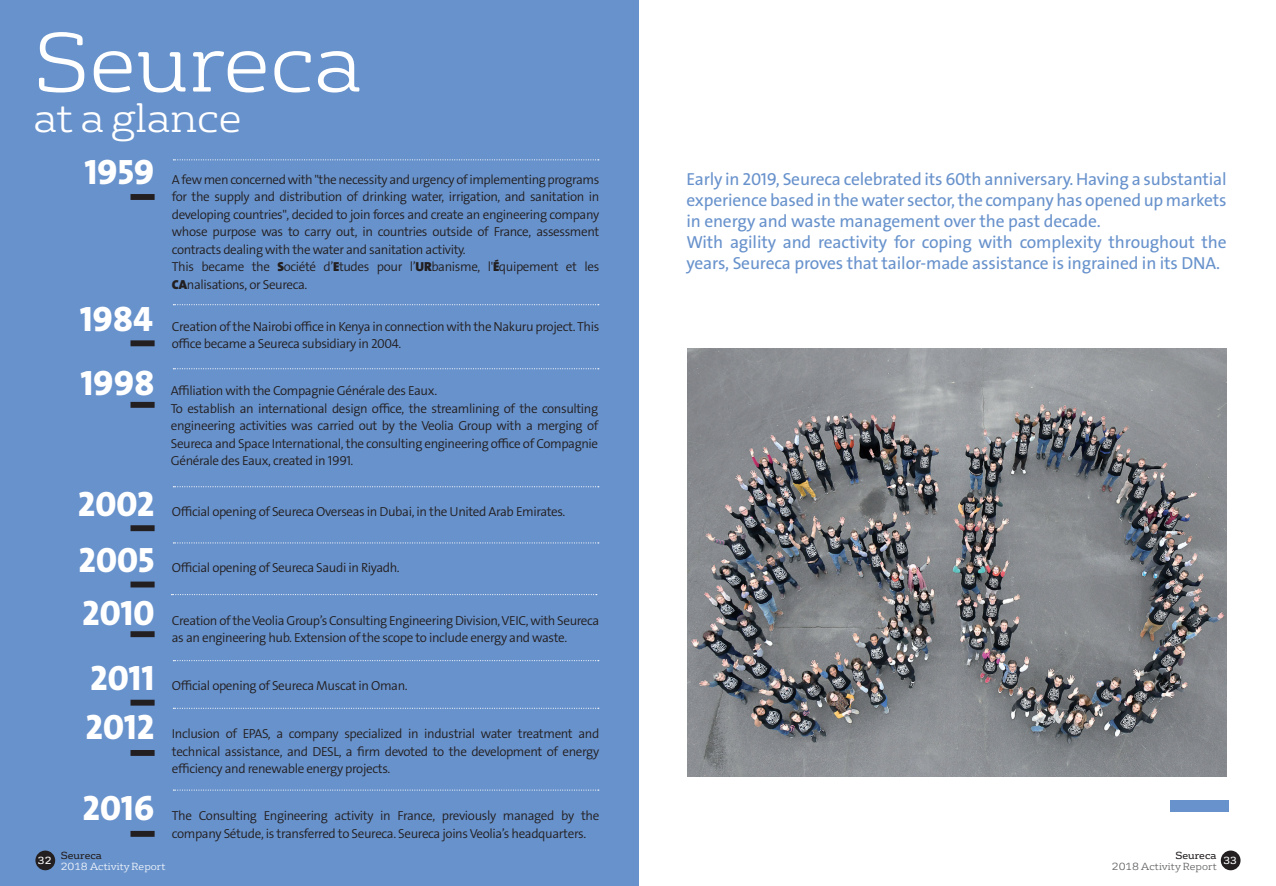
<style>
.page{position:relative;width:1276px;height:886px;background:#fff}
.page>*{position:absolute;margin:0;border:0;box-sizing:border-box;transform-origin:0 0}
.t1{font:300 81.25px "FS Rufus";color:#fff}
.t2{font:300 40px "FS Rufus";color:#fff}
.t3{font:35.5px "The Sans Veolia W8 Ex Bld";color:#fff}
.t4{font:17.5px/21px "The Sans Veolia W5 Pla";letter-spacing:-.01em;color:#6892cc}
.t5{font:13.12px/17.5px "The Sans Veolia W4 Se Lig";letter-spacing:-.03em;color:#231f20}
.t6{font:300 10px "FS Rufus";color:#57585a}
.t7{font:300 10px "FS Rufus";color:#fff}
.t8{font:10px "FS Rufus";color:#231f20}
.t9{font:10px "FS Rufus";color:#fff}
.s1{font-family:"The Sans Veolia W9 Blk"}
</style>
<div class="page">
<div style="left:1220px;top:850px;width:20px;height:20px;background:#231f20;border-radius:50%"></div>
<img style="left:687px;top:349px;width:539px;height:427px">
<div style="left:1170px;top:801px;width:58px;height:11px;background:#6892cc"></div>
<div style="left:0;top:0;width:638px;height:886px;background:#6892cc"></div>
<div style="left:130px;top:340px;width:25px;height:6px;background:#231f20"></div>
<svg style="left:173px;top:304px;width:426px;height:1px"></svg>
<div style="left:130px;top:194px;width:25px;height:6px;background:#231f20"></div>
<svg style="left:173px;top:159px;width:426px;height:1px"></svg>
<div style="left:130px;top:402px;width:25px;height:6px;background:#231f20"></div>
<svg style="left:173px;top:368px;width:426px;height:1px"></svg>
<div style="left:130px;top:525px;width:25px;height:6px;background:#231f20"></div>
<svg style="left:173px;top:486px;width:426px;height:1px"></svg>
<div style="left:130px;top:581px;width:25px;height:6px;background:#231f20"></div>
<svg style="left:173px;top:542px;width:426px;height:1px"></svg>
<div style="left:130px;top:700px;width:25px;height:5px;background:#231f20"></div>
<svg style="left:173px;top:660px;width:426px;height:1px"></svg>
<div style="left:130px;top:631px;width:25px;height:6px;background:#231f20"></div>
<svg style="left:171px;top:594px;width:426px;height:1px"></svg>
<div style="left:130px;top:750px;width:25px;height:6px;background:#231f20"></div>
<svg style="left:173px;top:708px;width:426px;height:1px"></svg>
<div style="left:130px;top:831px;width:25px;height:6px;background:#231f20"></div>
<svg style="left:173px;top:789px;width:426px;height:2px"></svg>
<div style="left:35px;top:850px;width:20px;height:20px;background:#231f20;border-radius:50%"></div>
<h1 class="t1" style="left:34px;top:-2px;width:329px">Seureca</h1>
<h2 class="t2" style="left:34px;top:86px;width:210px">at a glance</h2>
<h3 class="t3" style="left:84px;top:149px;width:72px">1959</h3>
<h3 class="t3" style="left:80px;top:295px;width:75px">1984</h3>
<h3 class="t3" style="left:80px;top:360px;width:76px">1998</h3>
<h3 class="t3" style="left:78px;top:481px;width:78px">2002</h3>
<p class="t5" style="left:172px;top:171px;width:429px">A few men concerned with "the necessity and urgency of implementing programs for the supply and distribution of drinking water, irrigation, and sanitation in developing countries", decided to join forces and create an engineering company whose purpose was to carry out, in countries outside of France, assessment contracts dealing with the water and sanitation activity.<br>This became the <span class="s1">S</span>ociété d’<span class="s1">E</span>tudes pour l’<span class="s1">Ur</span>banisme, l'<span class="s1">É</span>quipement et les <span class="s1">Ca</span>nalisations, or Seureca.</p>
<p class="t5" style="left:172px;top:317px;width:429px">Creation of the Nairobi office in Kenya in connection with the Nakuru project. This office became a Seureca subsidiary in 2004.</p>
<p class="t5" style="left:171px;top:382px;width:429px">Affiliation with the Compagnie Générale des Eaux.<br>To establish an international design office, the streamlining of the consulting engineering activities was carried out by the Veolia Group with a merging of Seureca and Space International, the consulting engineering office of Compagnie Générale des Eaux, created in 1991.</p>
<p class="t5" style="left:172px;top:503px;width:395px">Official opening of Seureca Overseas in Dubai, in the United Arab Emirates.</p>
<p class="t9" style="left:38px;top:852px;width:15px">32</p>
<h3 class="t3" style="left:78px;top:537px;width:78px">2005</h3>
<h3 class="t3" style="left:82px;top:590px;width:74px">2010</h3>
<h3 class="t3" style="left:90px;top:655px;width:66px">2011</h3>
<h3 class="t3" style="left:85px;top:704px;width:70px">2012</h3>
<h3 class="t3" style="left:83px;top:785px;width:73px">2016</h3>
<p class="t5" style="left:172px;top:559px;width:229px">Official opening of Seureca Saudi in Riyadh.</p>
<p class="t5" style="left:172px;top:611px;width:429px">Creation of the Veolia Group’s Consulting Engineering Division, VEIC, with Seureca as an engineering hub. Extension of the scope to include energy and waste.</p>
<p class="t5" style="left:172px;top:677px;width:237px">Official opening of Seureca Muscat in Oman.</p>
<p class="t5" style="left:172px;top:725px;width:429px;text-align:justify">Inclusion of EPAS, a company specialized in industrial water treatment and technical assistance, and DESL, a firm devoted to the development of energy efficiency and renewable energy projects.</p>
<p class="t5" style="left:172px;top:807px;width:429px">The Consulting Engineering activity in France, previously managed by the company Sétude, is transferred to Seureca. Seureca joins Veolia’s headquarters.</p>
<p class="t8" style="left:61px;top:847px;width:43px">Seureca</p>
<p class="t7" style="left:61px;top:859px;width:106px">2018 Activity Report</p>
<p class="t4" style="left:686px;top:169px;width:542px">Early in 2019, Seureca celebrated its 60th anniversary. H aving a substantial experience based in the water sector, the company has opened up markets in energy and waste management over the past decade.<br>With agility and reactivity for coping with complexity throughout the years, Seureca proves that tailor-made assistance is ingrained in its DNA.</p>
<p class="t8" style="left:1175px;top:847px;width:43px">Seureca</p>
<p class="t9" style="left:1223px;top:852px;width:15px">33</p>
<p class="t6" style="left:1112px;top:859px;width:106px">2018 Activity Report</p>
</div>
